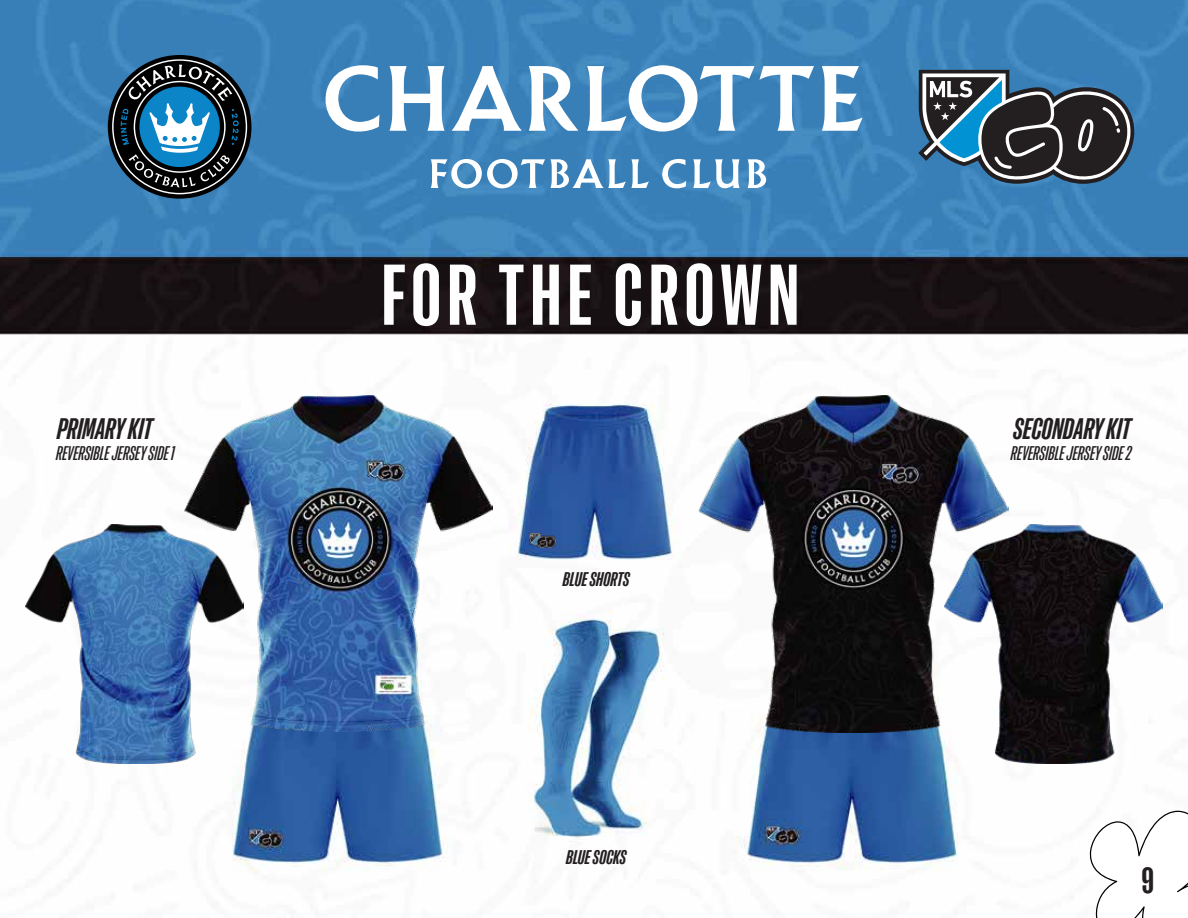
<style>
.page{position:relative;width:1188px;height:918px;background:#fff}
.page>*{position:absolute;margin:0;border:0;box-sizing:border-box;transform-origin:0 0}
.t1{font:500 condensed 78.15px "MLS Tifo Headline";letter-spacing:.075em;color:#fffefe}
.t2{font:500 condensed 33px "MLS Tifo Headline";color:#231f20}
.t3{font:italic 500 condensed 27px "MLS Tifo Headline";color:#231f20}
.t4{font:italic condensed 18px "MLS Tifo Headline";color:#231f20}
.t5{font:italic 500 condensed 18px "MLS Tifo Headline";color:#231f20}
</style>
<div class="page">
<img style="left:0;top:0;width:1188px;height:871px">
<img style="left:519px;top:405px;width:152px;height:153px">
<img style="left:26px;top:525px;width:218px;height:238px">
<img style="left:944px;top:525px;width:218px;height:238px">
<img style="left:529px;top:534px;width:26px;height:14px">
<img style="left:699px;top:395px;width:309px;height:337px">
<img style="left:185px;top:395px;width:308px;height:336px">
<svg style="left:918px;top:70px;width:221px;height:114px"></svg>
<div style="left:108px;top:55px;width:143px;height:144px;background:#000;border-radius:50%"></div>
<svg style="left:112px;top:59px;width:135px;height:135px"></svg>
<svg style="left:326px;top:65px;width:53px;height:67px"></svg>
<svg style="left:390px;top:66px;width:55px;height:65px"></svg>
<svg style="left:529px;top:66px;width:49px;height:65px"></svg>
<svg style="left:587px;top:65px;width:227px;height:67px"></svg>
<svg style="left:822px;top:66px;width:40px;height:65px"></svg>
<svg style="left:452px;top:66px;width:70px;height:65px"></svg>
<svg style="left:662px;top:159px;width:24px;height:29px"></svg>
<svg style="left:693px;top:159px;width:47px;height:29px"></svg>
<svg style="left:748px;top:159px;width:18px;height:29px"></svg>
<svg style="left:431px;top:159px;width:218px;height:29px"></svg>
<svg style="left:1089px;top:811px;width:99px;height:107px"></svg>
<h1 class="t1" style="left:381px;top:244px;width:419px">FOR THE CROWN</h1>
<h3 class="t3" style="left:57px;top:411px;width:97px">PRIMARY KIT</h3>
<h3 class="t3" style="left:1014px;top:411px;width:119px">SECONDARY KIT</h3>
<p class="t4" style="left:56px;top:442px;width:120px">REVERSIBLE JERSEY SIDE 1</p>
<p class="t4" style="left:1011px;top:442px;width:122px">REVERSIBLE JERSEY SIDE 2</p>
<p class="t5" style="left:563px;top:568px;width:68px">BLUE SHORTS</p>
<p class="t5" style="left:566px;top:845px;width:62px">BLUE SOCKS</p>
<h2 class="t2" style="left:1142px;top:859px;width:14px">9</h2>
</div>
